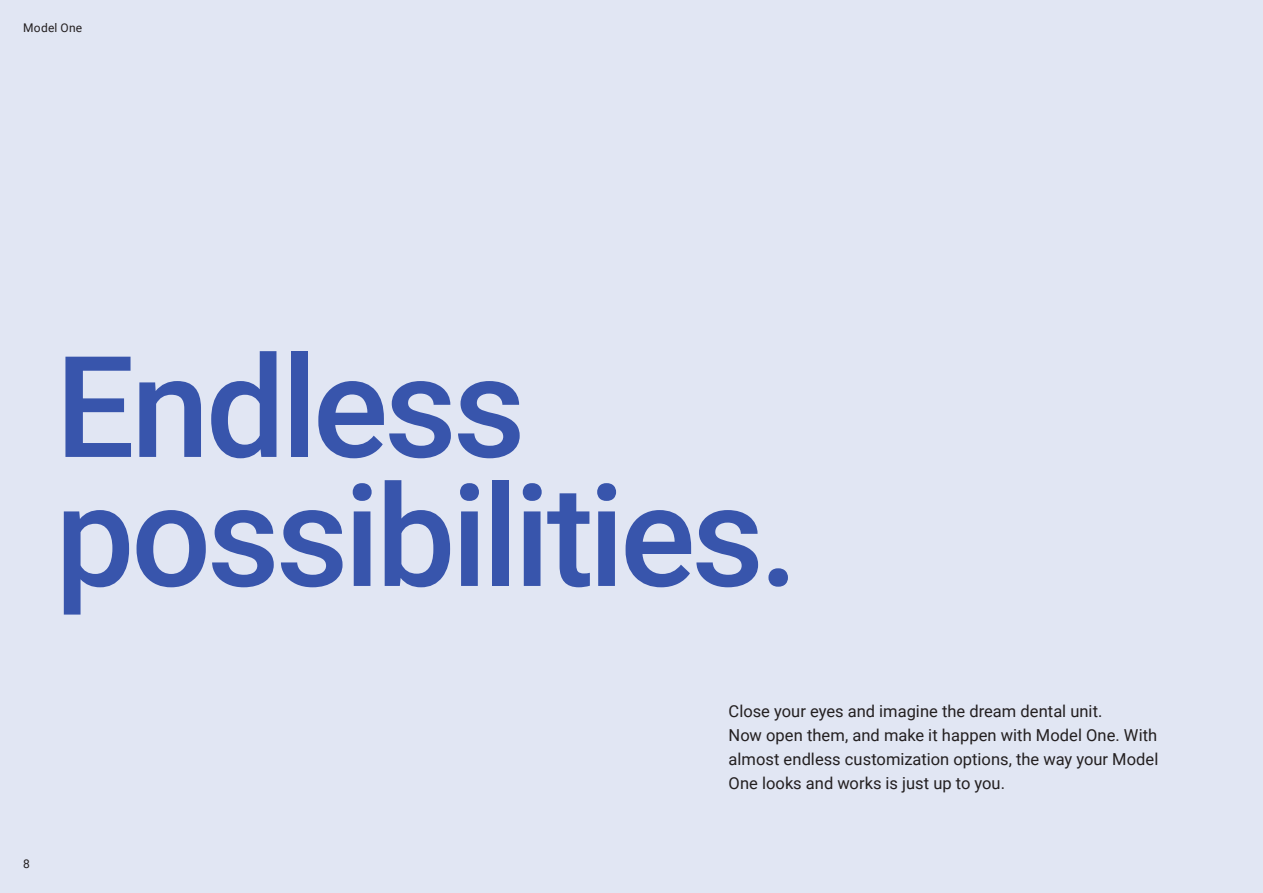
<style>
.page{position:relative;width:1263px;height:893px;background:#e1e6f3}
.page>*{position:absolute;margin:0;border:0;box-sizing:border-box;transform-origin:0 0}
.H0{font:500 141px/129px "Roboto";letter-spacing:-.03em;color:#3855ac}
.Body{font:16.5px/24px "Roboto";color:#231f20}
.t1{font:12px "Roboto";letter-spacing:.02em;color:#231f20}
</style>
<div class="page">
<p class="t1" style="left:23px;top:19px;width:60px">Model One</p>
<p class="H0" style="left:55px;top:337px;width:745px">Endless possibilities.</p>
<p class="t1" style="left:23px;top:855px;width:8px">8</p>
<p class="Body" style="left:729px;top:699px;width:431px">Close your eyes and imagine the dream dental unit.<br>Now open them, and make it happen with Model One. With almost endless customization options, the way your Model One looks and works is just up to you.</p>
</div>
